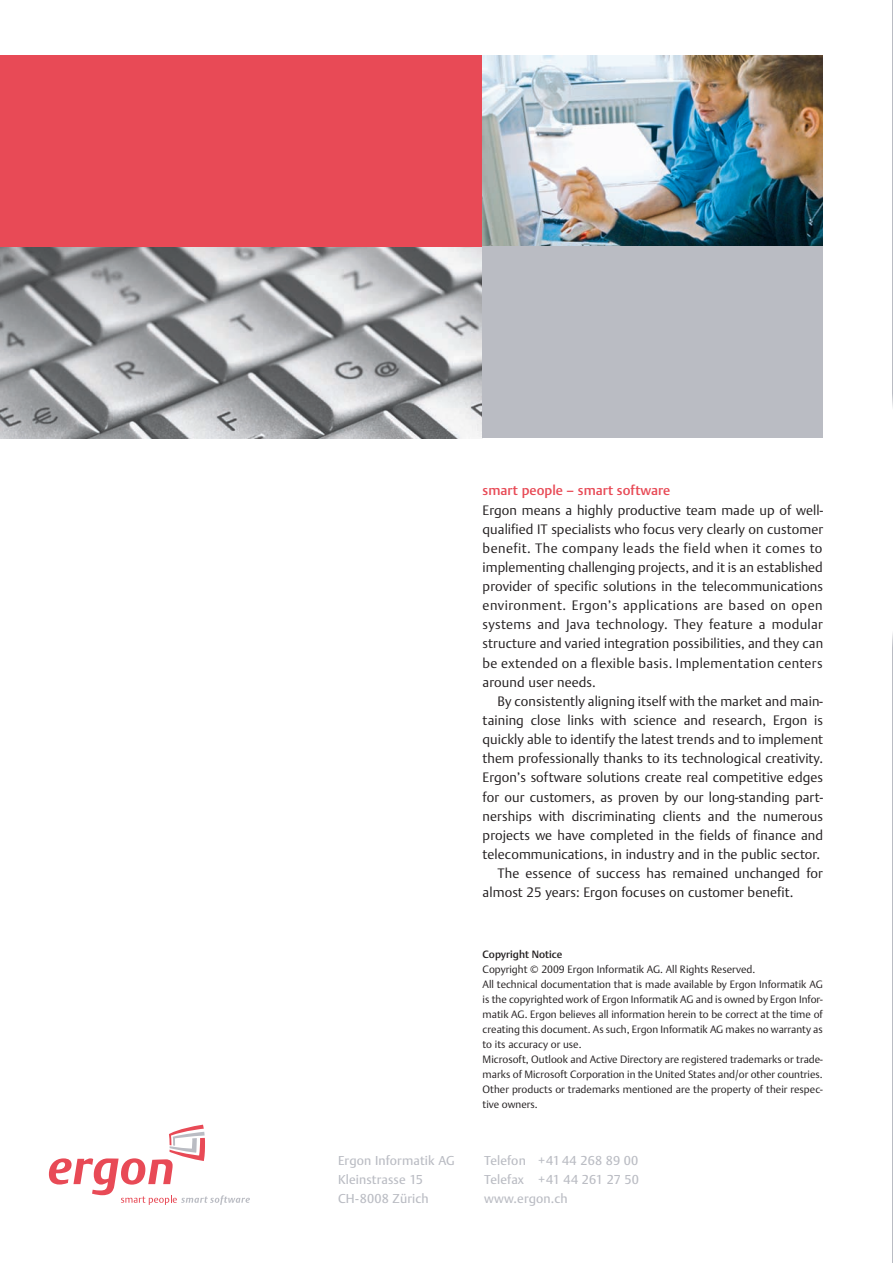
<style>
.page{position:relative;width:893px;height:1263px;background:#fff}
.page>*{position:absolute;margin:0;border:0;box-sizing:border-box;transform-origin:0 0}
.t1{font:300 13.5px/19.2px "DTL Argo T";letter-spacing:.005em;color:#231f20;text-align:justify}
.t2{font:500 13.5px "DTL Argo T";color:#e84a56}
.t3{font:12.75px/19.2px "DTL Argo T";letter-spacing:.01em;color:#babcc3}
.t4{font:300 10.5px/15px "DTL Argo T";color:#231f20}
.t5{font:500 10.5px "DTL Argo T";color:#231f20}
</style>
<div class="page">
<svg style="left:892px;top:0;width:1px;height:1263px"></svg>
<img style="left:0;top:247px;width:483px;height:191px">
<div style="left:0;top:55px;width:483px;height:192px;background:#e84a56"></div>
<img style="left:483px;top:55px;width:340px;height:192px">
<div style="left:483px;top:247px;width:340px;height:191px;background:#babcc3"></div>
<svg style="left:49px;top:1125px;width:201px;height:80px"></svg>
<p class="t2" style="left:483px;top:483px;width:189px">smart people – smart software</p>
<p class="t1" style="left:483px;top:500px;width:342px">Ergon means a highly productive team made up of well&shy;qualified IT specialists who focus very clearly on customer benefit. The company leads the field when it comes to implementing challenging projects, and it is an established provider of specific solutions in the telecommunications environment. Ergon’s applications are based on open systems and Java technology. They feature a modular structure and varied integration possibilities, and they can be extended on a flexible basis. Implementation centers around user needs.</p>
<p class="t1" style="left:497px;top:692px;width:327px">By consistently aligning itself with the market and main-</p>
<p class="t1" style="left:483px;top:711px;width:342px">taining close links with science and research, Ergon is</p>
<p class="t1" style="left:483px;top:730px;width:342px">quickly able to identify the latest trends and to implement</p>
<p class="t1" style="left:483px;top:749px;width:342px">them professionally thanks to its technological creativity.</p>
<p class="t1" style="left:483px;top:768px;width:342px">Ergon’s software solutions create real competitive edges</p>
<p class="t1" style="left:483px;top:787px;width:342px">for our customers, as proven by our long-standing part-</p>
<p class="t1" style="left:483px;top:806px;width:342px">nerships with discriminating clients and the numerous</p>
<p class="t1" style="left:483px;top:825px;width:342px">projects we have completed in the fields of finance and</p>
<p class="t1" style="left:483px;top:845px;width:339px">telecommunications, in industry and in the public sector.</p>
<p class="t1" style="left:497px;top:864px;width:327px">The essence of success has remained unchanged for</p>
<p class="t1" style="left:483px;top:883px;width:312px">almost 25 years: Ergon focuses on customer benefit.</p>
<p class="t5" style="left:483px;top:948px;width:81px">Copyright Notice</p>
<p class="t4" style="left:483px;top:962px;width:342px">Copyright © 2009 Ergon Informatik AG. All Rights Reserved.<br>All technical documentation that is made available by Ergon Informatik AG is the copyrighted work of Ergon Informatik AG and is owned by Ergon Infor&shy;matik AG. Ergon believes all information herein to be correct at the time of creating this document. As such, Ergon Informatik AG makes no warranty as to its accuracy or use.<br>Microsoft, Outlook and Active Directory are registered trademarks or trade&shy;marks of Microsoft Corporation in the United States and/or other countries.<br>Other products or trademarks mentioned are the property of their respec&shy;tive owners.</p>
<p class="t3" style="left:338px;top:1151px;width:118px">Ergon Informatik AG<br>Kleinstrasse 15<br>CH-8008 Zürich</p>
<p class="t3" style="left:484px;top:1151px;width:156px;text-align:justify">Telefon +41 44 268 89 00<br>Telefax +41 44 261 27 50 www.ergon.ch</p>
</div>
